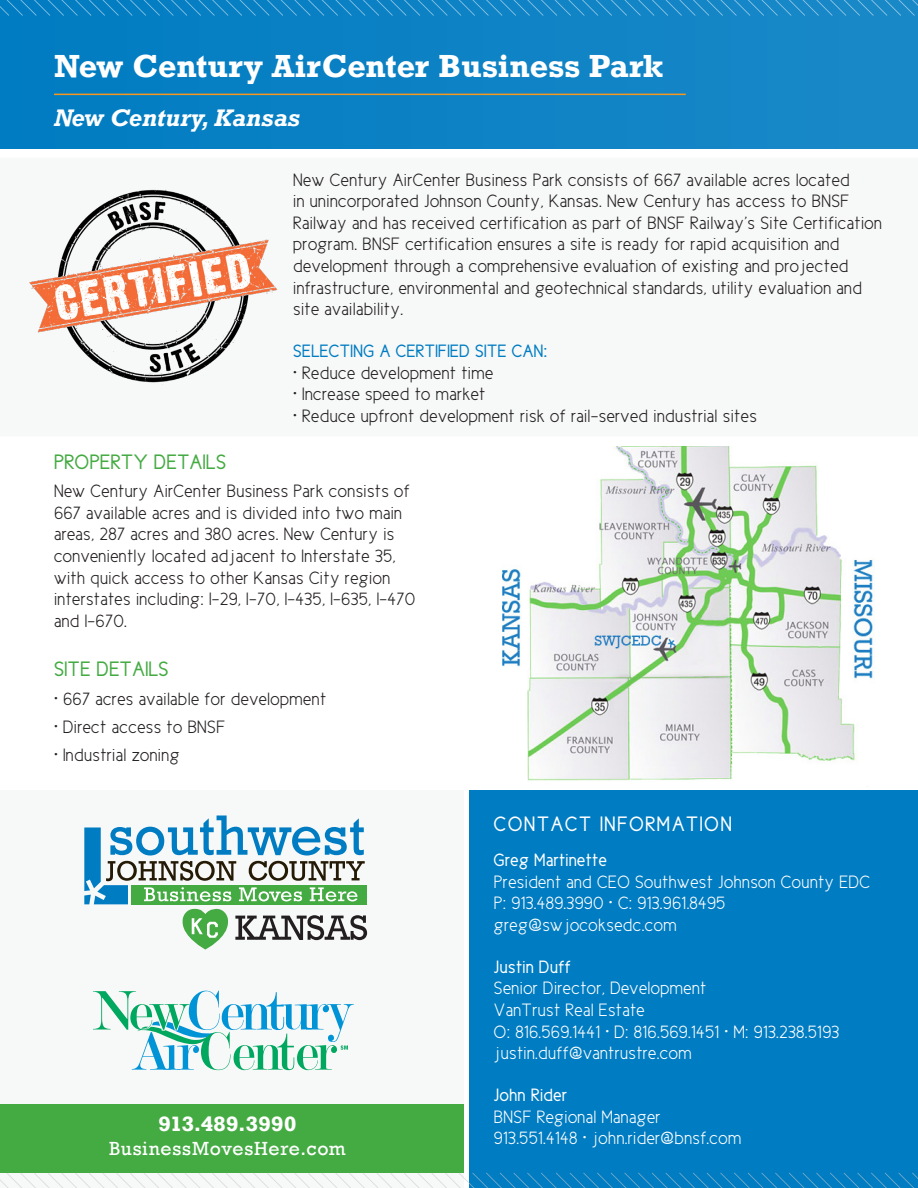
<style>
.page{position:relative;width:918px;height:1188px;background:#fff}
.page>*{position:absolute;margin:0;border:0;box-sizing:border-box;transform-origin:0 0}
.t1{font:700 30px "Rockwell";letter-spacing:.01em;color:#fff}
.t2{font:italic 700 22.5px "Rockwell";letter-spacing:.01em;color:#fff}
.t3{font:21px "Cicle Gordita";letter-spacing:.02em;color:#44aa42}
.t4{font:21px "Cicle Gordita";letter-spacing:.08em;color:#fff}
.t5{font:19.5px "Rockwell";letter-spacing:.035em;color:#fff}
.t6{font:700 19.5px "Rockwell";letter-spacing:.02em;color:#fff}
.t7{font:18px/21.6px "Cicle Semi";letter-spacing:.02em;color:#231f20}
.t8{font:18px "Cicle Semi";letter-spacing:.02em;color:#fff}
.t9{font:18px "Cicle Gordita";letter-spacing:.02em;color:#fff}
.t10{font:18px "Cicle Gordita";letter-spacing:.02em;color:#007cc2}
</style>
<div class="page">
<div style="left:470px;top:791px;width:448px;height:397px;background:#007cc2"></div>
<div style="left:0;top:791px;width:464px;height:397px;background:#f7f8f8"></div>
<div style="left:0;top:0;width:918px;height:148px;background:#0d82c5"></div>
<hr style="left:54px;top:94px;width:632px;height:1px;background:#f7971d">
<img style="left:29px;top:189px;width:249px;height:196px">
<div style="left:0;top:1104px;width:464px;height:69px;background:#44aa42"></div>
<svg style="left:84px;top:816px;width:283px;height:134px"></svg>
<svg style="left:93px;top:990px;width:261px;height:80px"></svg>
<svg style="left:0;top:1173px;width:918px;height:15px"></svg>
<svg style="left:0;top:0;width:918px;height:16px"></svg>
<img style="left:502px;top:447px;width:373px;height:334px">
<p class="t1" style="left:54px;top:46px;width:611px">New Century AirCenter Business Park</p>
<p class="t2" style="left:54px;top:103px;width:248px">New Century, Kansas</p>
<p class="t7" style="left:293px;top:169px;width:590px">New Century AirCenter Business Park consists of 667 available acres located<br>in unincorporated Johnson County, Kansas. New Century has access to BNSF Railway and has received certification as part of BNSF Railway’s Site Certification program. BNSF certification ensures a site is ready for rapid acquisition and development through a comprehensive evaluation of existing and projected infrastructure, environmental and geotechnical standards, utility evaluation and site availability.</p>
<p class="t10" style="left:293px;top:342px;width:255px">SELECTING A CERTIFIED SITE CAN:</p>
<p class="t7" style="left:293px;top:362px;width:202px">• Reduce development time</p>
<p class="t7" style="left:293px;top:383px;width:194px">• Increase speed to market</p>
<p class="t7" style="left:293px;top:405px;width:465px">• Reduce upfront development risk of rail-served industrial sites</p>
<p class="t3" style="left:54px;top:451px;width:174px">PROPERTY DETAILS</p>
<p class="t7" style="left:54px;top:480px;width:363px">New Century AirCenter Business Park consists of 667 available acres and is divided into two main areas, 287 acres and 380 acres. New Century is conveniently located adjacent to Interstate 35, with quick access to other Kansas City region interstates including: I-29, I-70, I-435, I-635, I-470 and I-670.</p>
<p class="t3" style="left:54px;top:658px;width:116px">SITE DETAILS</p>
<p class="t7" style="left:54px;top:688px;width:274px">• 667 acres available for development</p>
<p class="t7" style="left:54px;top:716px;width:173px">• Direct access to BNSF</p>
<p class="t7" style="left:54px;top:744px;width:127px">• Industrial zoning</p>
<p class="t6" style="left:159px;top:1111px;width:139px">913.489.3990</p>
<p class="t5" style="left:109px;top:1137px;width:238px">BusinessMovesHere.com</p>
<p class="t4" style="left:494px;top:813px;width:240px">CONTACT INFORMATION</p>
<p class="t9" style="left:494px;top:851px;width:114px">Greg Martinette</p>
<p class="t8" style="left:494px;top:872px;width:378px">President and CEO Southwest Johnson County EDC</p>
<p class="t8" style="left:494px;top:894px;width:233px">P: 913.489.3990 • C: 913.961.8495</p>
<p class="t8" style="left:494px;top:915px;width:184px">greg@swjocoksedc.com</p>
<p class="t9" style="left:494px;top:957px;width:78px">Justin Duff</p>
<p class="t8" style="left:494px;top:979px;width:214px">Senior Director, Development</p>
<p class="t8" style="left:494px;top:1000px;width:152px">VanTrust Real Estate</p>
<p class="t8" style="left:494px;top:1022px;width:347px">O: 816.569.1441 • D: 816.569.1451 • M: 913.238.5193</p>
<p class="t8" style="left:494px;top:1044px;width:199px">justin.duff@vantrustre.com</p>
<p class="t9" style="left:494px;top:1086px;width:75px">John Rider</p>
<p class="t8" style="left:494px;top:1107px;width:168px">BNSF Regional Manager</p>
<p class="t8" style="left:494px;top:1129px;width:249px">913.551.4148 • john.rider@bnsf.com</p>
</div>
